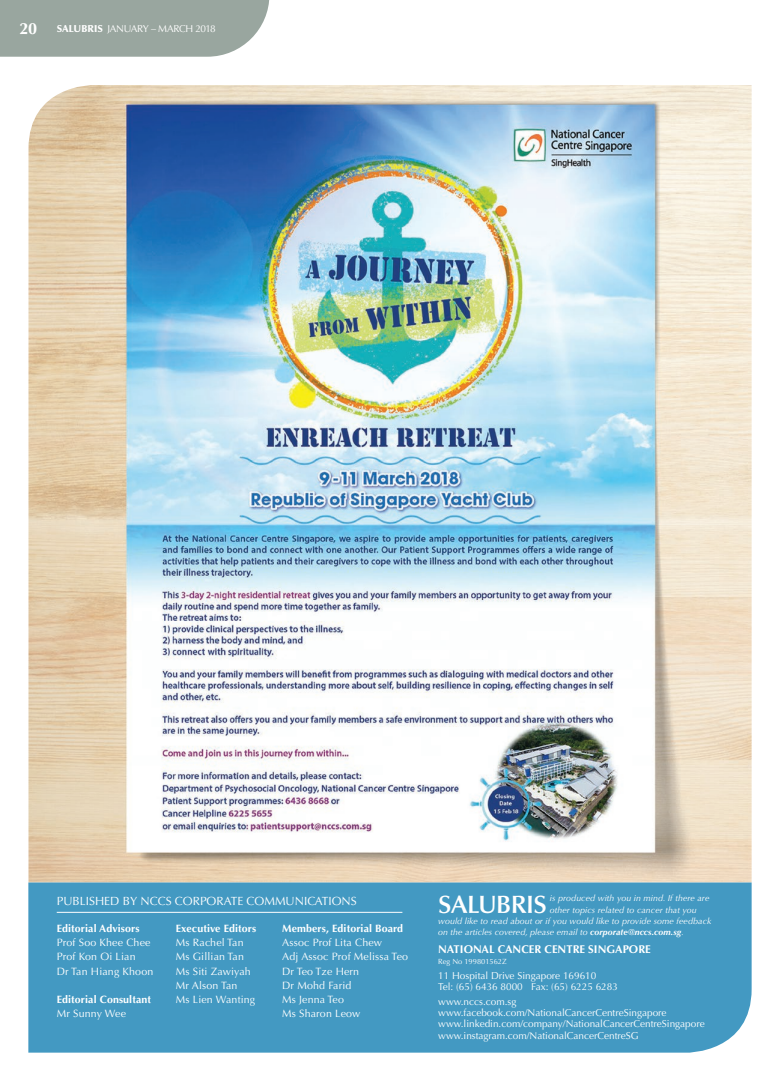
<style>
.page{position:relative;width:780px;height:1081px;background:#fff}
.page>*{position:absolute;margin:0;border:0;box-sizing:border-box;transform-origin:0 0}
.t1{font:600 25.12px "Optima LT Std";letter-spacing:-.02em;color:#fff}
.t2{font:11.88px "Optima LT Std";color:#fff}
.t3{font:700 11.25px "Optima LT Std";color:#fff}
.t4{font:10.62px "Optima LT Std";letter-spacing:.015em;color:#fff}
.t5{font:700 10.62px "Optima LT Std";letter-spacing:.01em;color:#fff}
.t6{font:10px/11.2px "Optima LT Std";color:#fff}
.t7{font:10px "Optima LT Std";letter-spacing:-.035em;color:#fff}
.t8{font:italic 8.75px "Optima LT Std";letter-spacing:.01em;color:#fff}
.t9{font:7.5px "Optima LT Std";color:#fff}
.s1{font-weight:700;font-size:16.25px}
.s2{font-weight:900}
.s3{font-weight:700}
</style>
<div class="page">
<img style="left:28px;top:85px;width:723px;height:797px">
<div style="left:0;top:0;width:269px;height:57px;background:#99a69f"></div>
<div style="left:28px;top:882px;width:723px;height:170px;background:#4399c2"></div>
<hr style="left:57px;top:912px;width:345px;height:1px;background:#fff">
<p class="t7" style="left:19px;top:23px;width:198px"><span class="s1">20</span> <span class="s2">SALUBRIS</span> JANUARY – MARCH 2018</p>
<p class="t2" style="left:57px;top:893px;width:301px">PUBLISHED BY NCCS CORPORATE COMMUNICATIONS</p>
<p class="t5" style="left:57px;top:922px;width:84px">Editorial Advisors</p>
<p class="t4" style="left:57px;top:936px;width:95px">Prof Soo Khee Chee</p>
<p class="t4" style="left:57px;top:950px;width:80px">Prof Kon Oi Lian</p>
<p class="t4" style="left:57px;top:965px;width:98px">Dr Tan Hiang Khoon</p>
<p class="t5" style="left:57px;top:993px;width:96px">Editorial Consultant</p>
<p class="t4" style="left:57px;top:1007px;width:71px">Mr Sunny Wee</p>
<p class="t5" style="left:176px;top:922px;width:82px">Executive Editors</p>
<p class="t4" style="left:176px;top:936px;width:69px">Ms Rachel Tan</p>
<p class="t4" style="left:176px;top:950px;width:70px">Ms Gillian Tan</p>
<p class="t4" style="left:176px;top:965px;width:77px">Ms Siti Zawiyah</p>
<p class="t4" style="left:176px;top:979px;width:63px">Mr Alson Tan</p>
<p class="t4" style="left:176px;top:993px;width:81px">Ms Lien Wanting</p>
<p class="t5" style="left:282px;top:922px;width:122px">Members, Editorial Board</p>
<p class="t4" style="left:282px;top:936px;width:101px">Assoc Prof Lita Chew</p>
<p class="t4" style="left:282px;top:950px;width:127px">Adj Assoc Prof Melissa Teo</p>
<p class="t4" style="left:282px;top:965px;width:78px">Dr Teo Tze Hern</p>
<p class="t4" style="left:282px;top:979px;width:71px">Dr Mohd Farid</p>
<p class="t4" style="left:282px;top:993px;width:63px">Ms Jenna Teo</p>
<p class="t4" style="left:282px;top:1007px;width:80px">Ms Sharon Leow</p>
<p class="t1" style="left:438px;top:889px;width:110px">SALUBRIS</p>
<p class="t8" style="left:550px;top:893px;width:161px">is produced with you in mind. If there are</p>
<p class="t8" style="left:550px;top:904px;width:148px">other topics related to cancer that you</p>
<p class="t8" style="left:438px;top:916px;width:275px">would like to read about or if you would like to provide some feedback</p>
<p class="t8" style="left:438px;top:927px;width:247px">on the articles covered, please email to <span class="s3">corporate@nccs.com.sg</span>.</p>
<p class="t3" style="left:438px;top:942px;width:214px">NATIONAL CANCER CENTRE SINGAPORE</p>
<p class="t9" style="left:438px;top:957px;width:70px">Reg No 199801562Z</p>
<p class="t6" style="left:438px;top:970px;width:181px">11 Hospital Drive Singapore 169610<br>Tel: (65) 6436 8000 Fax: (65) 6225 6283</p>
<p class="t6" style="left:438px;top:996px;width:268px">www.nccs.com.sg www.facebook.com/NationalCancerCentreSingapore www.linkedin.com/company/NationalCancerCentreSingapore www.instagram.com/NationalCancerCentreSG</p>
</div>
